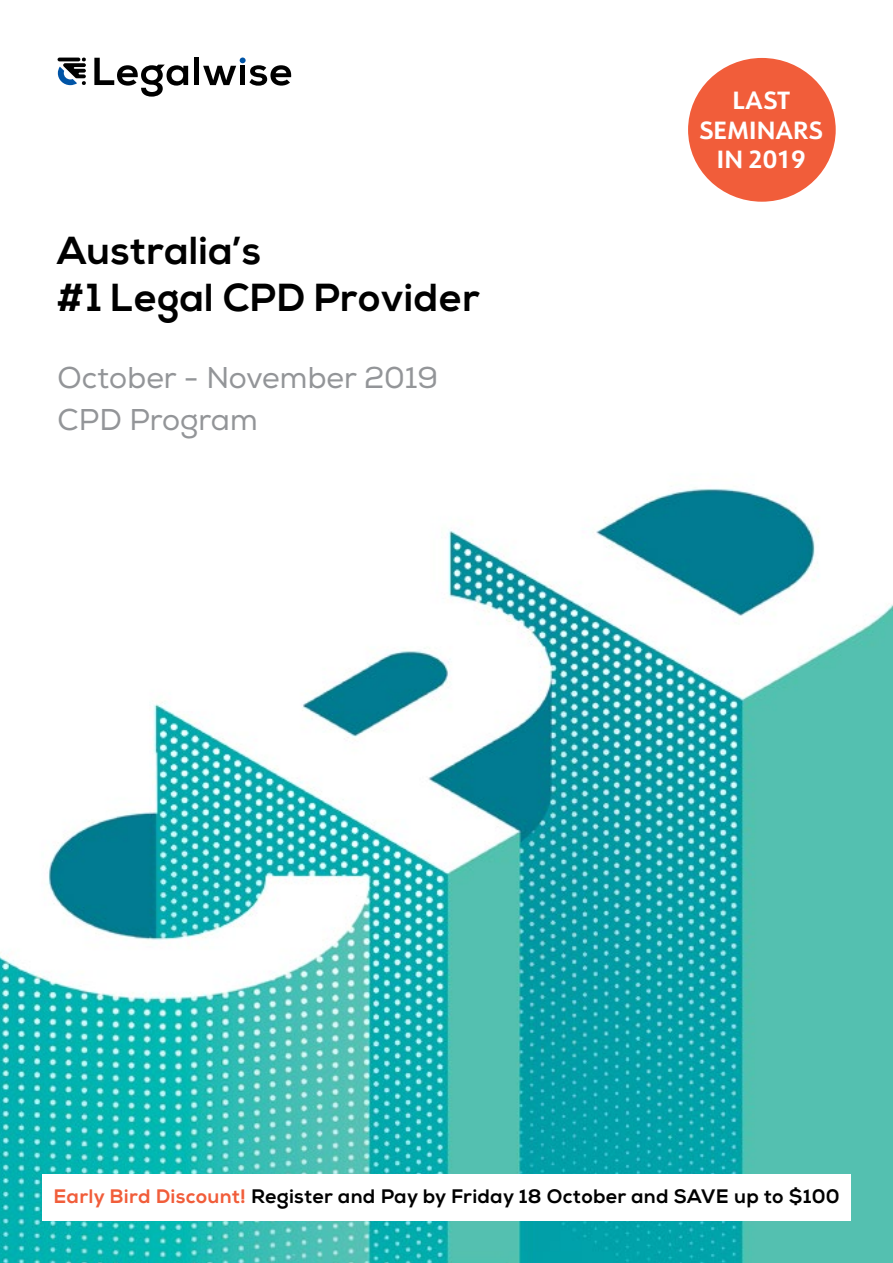
<style>
.page{position:relative;width:893px;height:1263px;background:#fff}
.page>*{position:absolute;margin:0;border:0;box-sizing:border-box;transform-origin:0 0}
.t1{font:700 39px/46.8px "Nexa";letter-spacing:.02em;color:#000}
.t2{font:30px "Nexa";color:#939598}
.Presented_by_body{font:700 24.3px/29.7px "URW Form";letter-spacing:.01em;color:#fff;text-align:center}
.t3{font:19.5px "Nexa X Bold";letter-spacing:.015em;color:#000}
.s1{color:#f15d3a}
</style>
<div class="page">
<img style="left:0;top:57px;width:893px;height:1206px">
<div style="left:194px;top:58px;width:5px;height:27px;background:#000"></div>
<svg style="left:94px;top:58px;width:94px;height:39px"></svg>
<svg style="left:203px;top:58px;width:89px;height:28px"></svg>
<svg style="left:58px;top:57px;width:28px;height:28px"></svg>
<div style="left:43px;top:1174px;width:808px;height:46px;background:#fff"></div>
<div style="left:688px;top:58px;width:148px;height:144px;background:#f15d3a;border-radius:50%"></div>
<p class="t1" style="left:58px;top:228px;width:424px">Australia’s<br>#1 Legal CPD Provider</p>
<p class="t2" style="left:58px;top:360px;width:382px">October - November 2019</p>
<p class="t2" style="left:58px;top:402px;width:202px">CPD Program</p>
<p class="Presented_by_body" style="left:699px;top:84px;width:125px">LAST<br>SEMINARS<br>IN 2019</p>
<p class="t3" style="left:54px;top:1185px;width:788px"><span class="s1">Early Bird Discount!</span> Register and Pay by Friday 18 October and SAVE up to $100</p>
</div>
